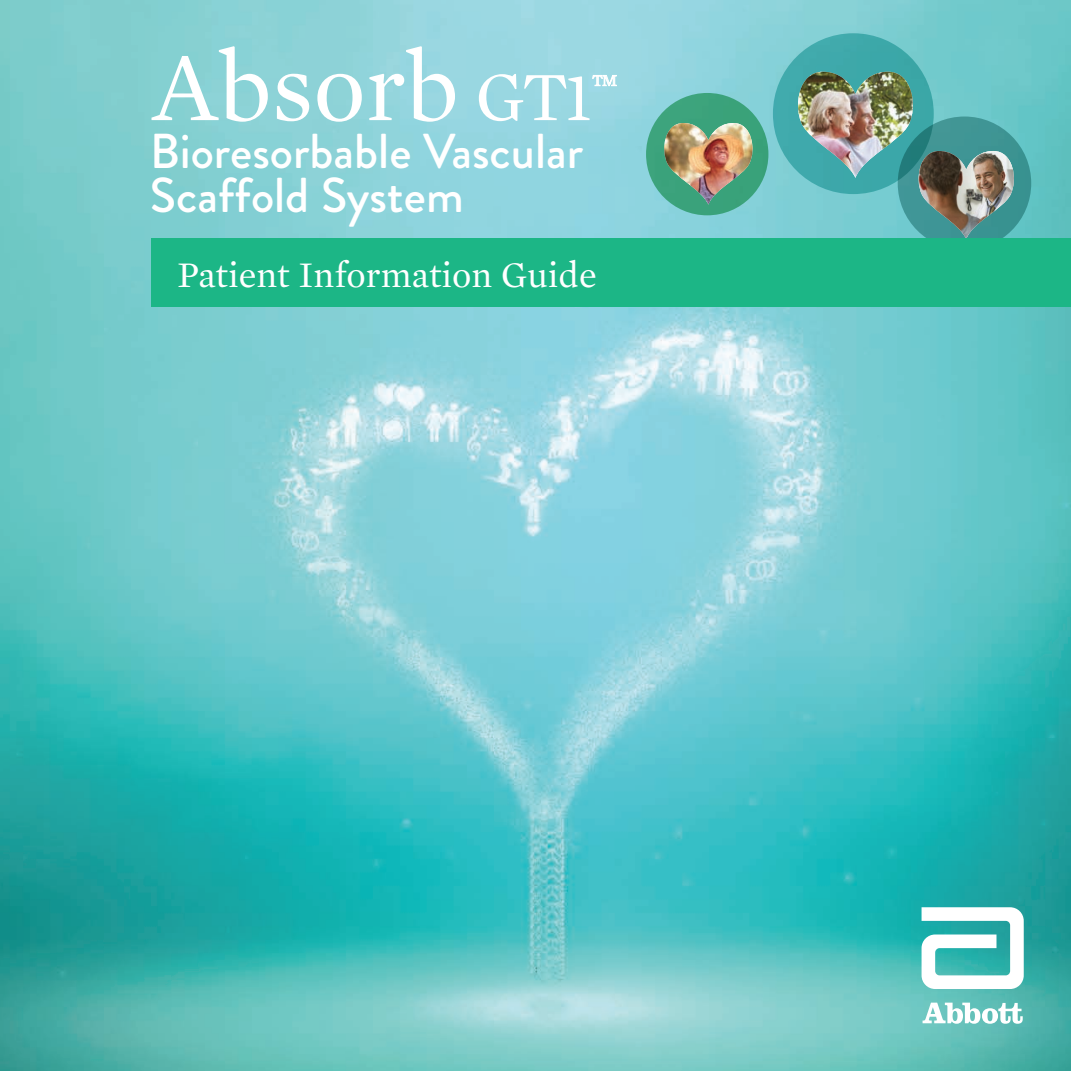
<style>
.page{position:relative;width:1071px;height:1071px;background:#fff}
.page>*{position:absolute;margin:0;border:0;box-sizing:border-box;transform-origin:0 0}
.t1{font:99.75px "Mercury Text G1";color:#fff}
.t2{font:500 49px/43.8px "Brandon Grotesque";color:#fff}
.t3{font:36.75px "Mercury Text G1";color:#fff}
.t4{font:16.1px "Mercury Text G1";color:#fff}
.s1{font-size:70.52px}
</style>
<div class="page">
<img style="left:0;top:0;width:1071px;height:1071px">
<div style="left:898px;top:117px;width:133px;height:133px;background:#389290;border-radius:50%"></div>
<div style="left:646px;top:93px;width:122px;height:122px;background:#3aa27b;border-radius:50%"></div>
<img style="left:661px;top:123px;width:95px;height:82px">
<div style="left:773px;top:33px;width:161px;height:161px;background:#3fa9ab;border-radius:50%"></div>
<svg style="left:793px;top:72px;width:225px;height:167px"></svg>
<img style="left:797px;top:72px;width:121px;height:106px">
<div style="left:151px;top:239px;width:920px;height:68px;background:#1cb686"></div>
<svg style="left:922px;top:907px;width:102px;height:82px"></svg>
<svg style="left:923px;top:1003px;width:100px;height:21px"></svg>
<svg style="left:592px;top:75px;width:25px;height:12px"></svg>
<h1 class="t1" style="left:152px;top:15px;width:442px">Absorb <span class="s1">GT1</span></h1>
<p class="t2" style="left:150px;top:130px;width:435px">Bioresorbable Vascular<br>Scaffold System</p>
<p class="t4" style="left:592px;top:69px;width:26px">TM</p>
<p class="t3" style="left:178px;top:249px;width:421px">Patient Information Guide</p>
</div>
